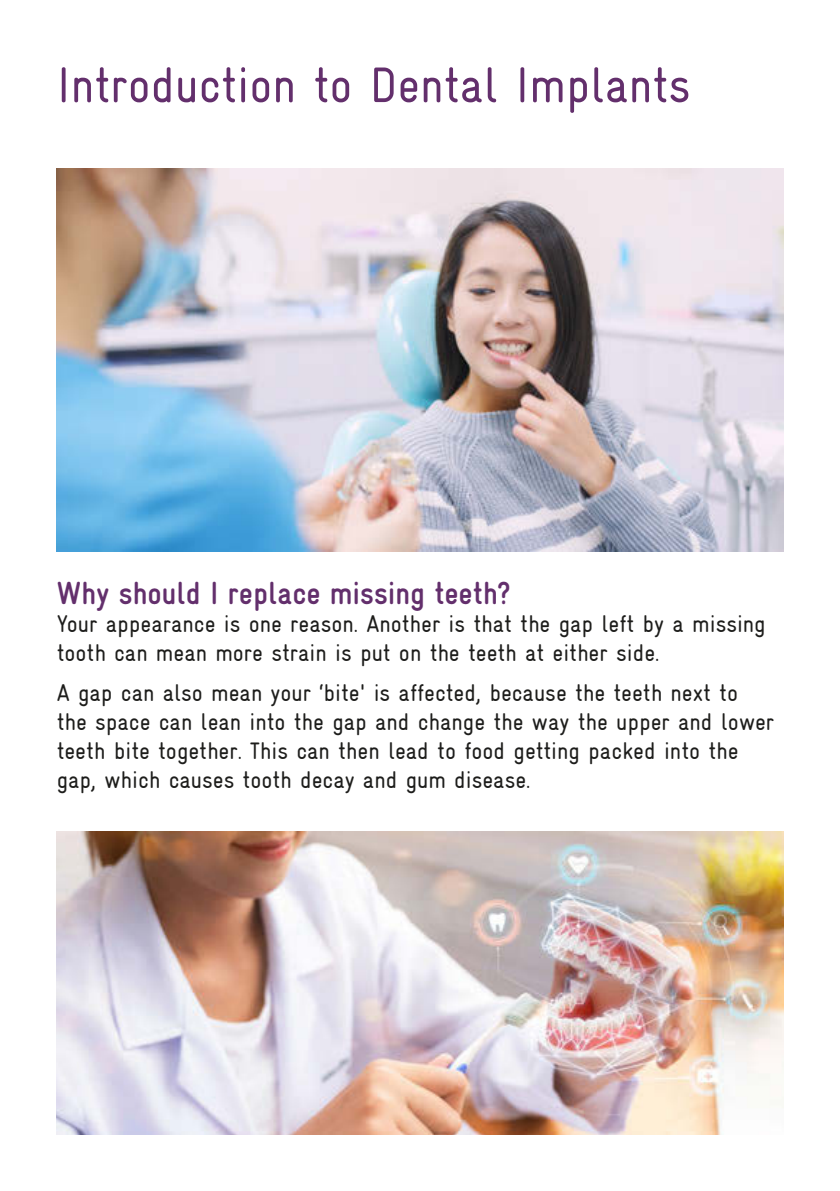
<style>
.page{position:relative;width:840px;height:1191px;background:#fff}
.page>*{position:absolute;margin:0;border:0;box-sizing:border-box;transform-origin:0 0}
.t1{font:50px "Gravur Condensed";color:#632f6c}
.t2{font:700 32px "Gravur Condensed";color:#632f6c}
.t3{font:24px/28.8px "Gravur Condensed";color:#1d1d1b}
</style>
<div class="page">
<img style="left:57px;top:168px;width:725px;height:383px">
<img style="left:57px;top:831px;width:725px;height:303px">
<p class="t1" style="left:57px;top:57px;width:635px">Introduction to Dental Implants</p>
<p class="t2" style="left:57px;top:575px;width:455px">Why should I replace missing teeth?</p>
<p class="t3" style="left:57px;top:610px;width:710px">Your appearance is one reason. Another is that the gap left by a missing tooth can mean more strain is put on the teeth at either side.</p>
<p class="t3" style="left:57px;top:678px;width:718px">A gap can also mean your ‘bite' is affected, because the teeth next to<br>the space can lean into the gap and change the way the upper and lower teeth bite together. This can then lead to food getting packed into the gap, which causes tooth decay and gum disease.</p>
</div>
